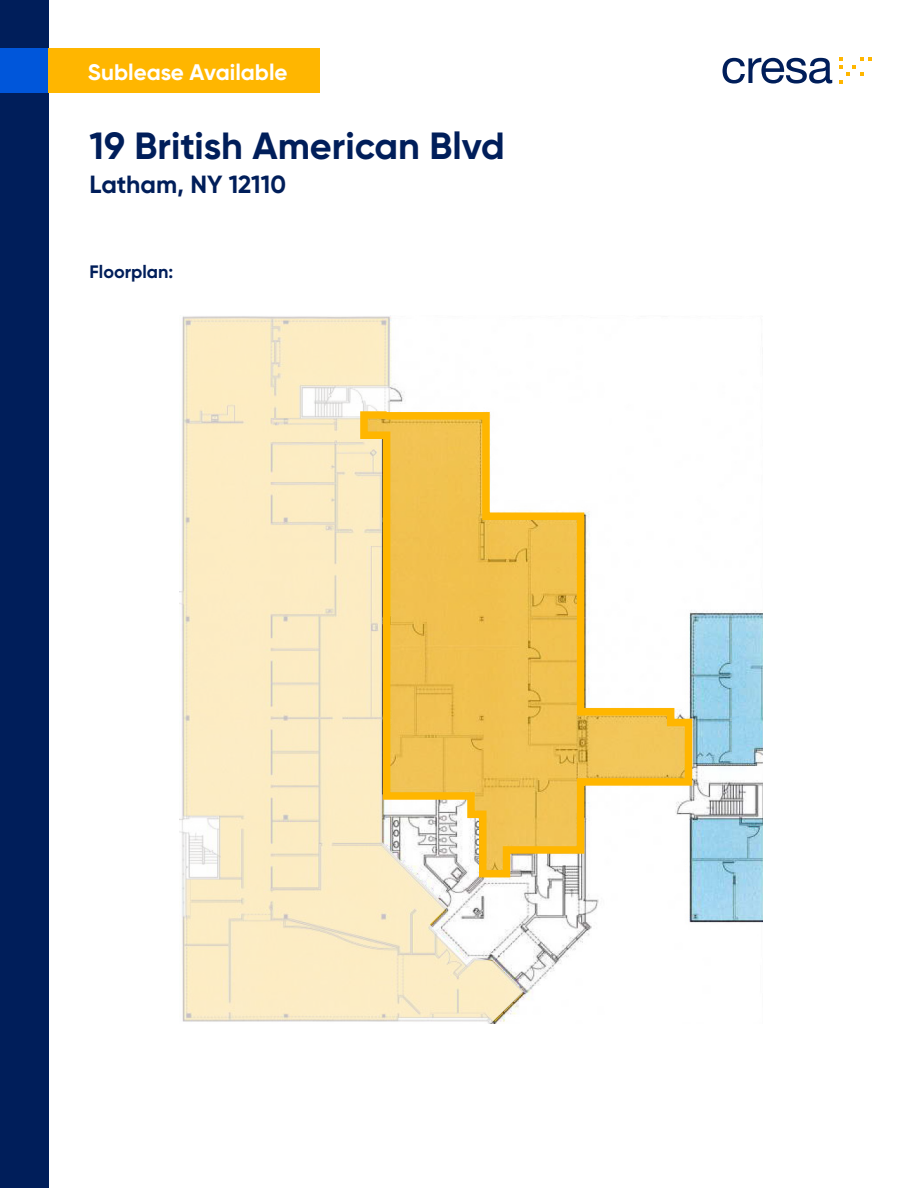
<style>
.page{position:relative;width:918px;height:1188px;background:#fff}
.page>*{position:absolute;margin:0;border:0;box-sizing:border-box;transform-origin:0 0}
.t1{font:700 37.8px "Gilroy";color:#001e5a}
.t2{font:700 24.75px "Gilroy";color:#001e5a}
.t3{font:700 22.5px "Gilroy";color:#fff}
.t4{font:700 18px "Gilroy";color:#001e5a}
</style>
<div class="page">
<div style="left:0;top:0;width:49px;height:1188px;background:#001e5a"></div>
<div style="left:0;top:48px;width:49px;height:45px;background:#0056da"></div>
<div style="left:49px;top:48px;width:271px;height:45px;background:#ffb600"></div>
<svg style="left:723px;top:58px;width:109px;height:26px"></svg>
<svg style="left:839px;top:58px;width:33px;height:25px"></svg>
<img style="left:524px;top:610px;width:239px;height:390px">
<svg style="left:179px;top:315px;width:345px;height:709px;background:#f9eccc"></svg>
<svg style="left:356px;top:408px;width:340px;height:473px"></svg>
<div style="left:504px;top:404px;width:105px;height:96px;background:#fff"></div>
<p class="t3" style="left:88px;top:58px;width:201px">Sublease Available</p>
<p class="t1" style="left:90px;top:122px;width:417px">19 British American Blvd</p>
<p class="t2" style="left:90px;top:169px;width:198px">Latham, NY 12110</p>
<p class="t4" style="left:90px;top:261px;width:85px">Floorplan:</p>
</div>
